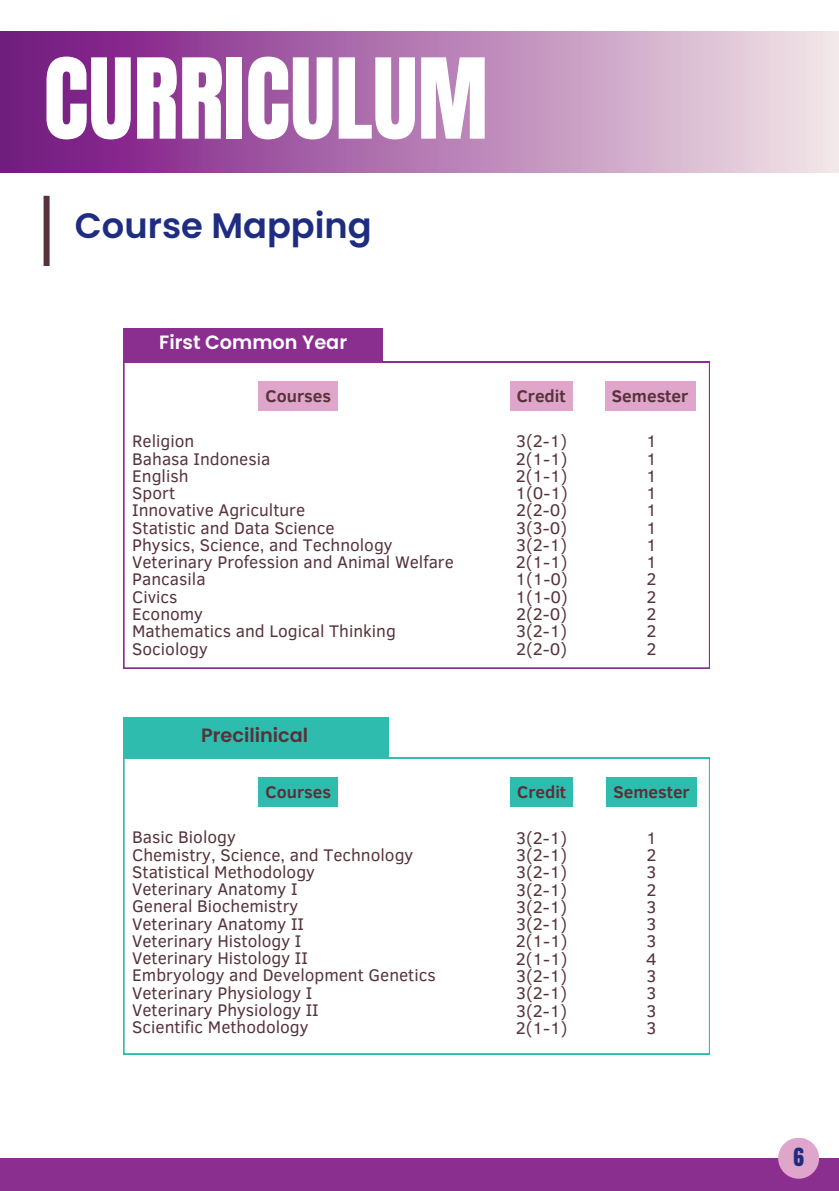
<style>
.page{position:relative;width:839px;height:1191px;background:#fff}
.page>*{position:absolute;margin:0;border:0;box-sizing:border-box;transform-origin:0 0}
.t1{font:94.6px "Anton";color:#fff}
.t2{font:600 35.2px "Poppins";color:#1f2d81}
.t3{font:21.2px "Anton";color:#1f2d81}
.t4{font:600 19.2px "Poppins";color:#fff}
.t5{font:600 19.2px "Poppins";color:#56333a}
.t6{font:17.2px "Clear Sans";color:#56333a}
.t7{font:700 17.2px "Clear Sans";color:#56333a}
</style>
<div class="page">
<div style="left:0;top:1158px;width:838px;height:33px;background:#8a2e90"></div>
<div style="left:0;top:32px;width:838px;height:140px;background:linear-gradient(to right,#74107e,#f3e4e7)"></div>
<div style="left:44px;top:196px;width:6px;height:70px;background:#56333a"></div>
<div style="left:778px;top:1138px;width:41px;height:41px;background:#dfa5ca;border-radius:50%"></div>
<div style="left:123px;top:328px;width:260px;height:34px;background:#8a2e90"></div>
<svg style="left:123px;top:362px;width:587px;height:307px"></svg>
<div style="left:258px;top:381px;width:80px;height:30px;background:#dfa5ca"></div>
<div style="left:509px;top:381px;width:63px;height:30px;background:#dfa5ca"></div>
<div style="left:605px;top:381px;width:90px;height:30px;background:#dfa5ca"></div>
<div style="left:123px;top:717px;width:266px;height:40px;background:#2ebcae"></div>
<svg style="left:123px;top:757px;width:587px;height:297px"></svg>
<div style="left:258px;top:777px;width:80px;height:30px;background:#2ebcae"></div>
<div style="left:510px;top:777px;width:63px;height:30px;background:#2ebcae"></div>
<div style="left:606px;top:777px;width:90px;height:30px;background:#2ebcae"></div>
<h1 class="t1" style="left:44px;top:31px;width:446px">CURRICULUM</h1>
<h2 class="t2" style="left:75px;top:201px;width:298px">Course Mapping</h2>
<h4 class="t4" style="left:159px;top:329px;width:189px">First Common Year</h4>
<p class="t7" style="left:265px;top:383px;width:67px">Courses</p>
<p class="t7" style="left:516px;top:383px;width:51px">Credit</p>
<p class="t7" style="left:612px;top:383px;width:78px">Semester</p>
<p class="t6" style="left:516px;top:429px;width:53px">3(2-1)</p>
<p class="t6" style="left:515px;top:446px;width:53px">2(1-1)</p>
<p class="t6" style="left:515px;top:463px;width:53px">2(1-1)</p>
<p class="t6" style="left:515px;top:481px;width:54px">1(0-1)</p>
<p class="t6" style="left:516px;top:498px;width:53px">2(2-0)</p>
<p class="t6" style="left:516px;top:515px;width:53px">3(3-0)</p>
<p class="t6" style="left:516px;top:532px;width:53px">3(2-1)</p>
<p class="t6" style="left:515px;top:550px;width:53px">2(1-1)</p>
<p class="t6" style="left:515px;top:567px;width:54px">1(1-0)</p>
<p class="t6" style="left:515px;top:584px;width:54px">1(1-0)</p>
<p class="t6" style="left:516px;top:602px;width:53px">2(2-0)</p>
<h4 class="t6" style="left:516px;top:619px;width:53px">3(2-1)</h4>
<p class="t6" style="left:516px;top:636px;width:53px">2(2-0)</p>
<h4 class="t6" style="left:132px;top:429px;width:64px">Religion</h4>
<p class="t6" style="left:132px;top:446px;width:140px">Bahasa Indonesia</p>
<p class="t6" style="left:132px;top:463px;width:58px">English</p>
<p class="t6" style="left:132px;top:481px;width:44px">Sport</p>
<p class="t6" style="left:132px;top:498px;width:174px">Innovative Agriculture</p>
<p class="t6" style="left:132px;top:515px;width:204px">Statistic and Data Science</p>
<p class="t6" style="left:132px;top:532px;width:262px">Physics, Science, and Technology</p>
<p class="t6" style="left:132px;top:550px;width:323px">Veterinary Profession and Animal Welfare</p>
<p class="t6" style="left:132px;top:567px;width:75px">Pancasila</p>
<p class="t6" style="left:132px;top:584px;width:47px">Civics</p>
<p class="t6" style="left:132px;top:602px;width:72px">Economy</p>
<p class="t6" style="left:132px;top:619px;width:265px">Mathematics and Logical Thinking</p>
<p class="t6" style="left:132px;top:636px;width:77px">Sociology</p>
<p class="t6" style="left:646px;top:429px;width:12px">1</p>
<p class="t6" style="left:646px;top:446px;width:12px">1</p>
<p class="t6" style="left:646px;top:463px;width:12px">1</p>
<p class="t6" style="left:646px;top:481px;width:12px">1</p>
<p class="t6" style="left:646px;top:498px;width:12px">1</p>
<p class="t6" style="left:646px;top:515px;width:12px">1</p>
<p class="t6" style="left:646px;top:532px;width:12px">1</p>
<p class="t6" style="left:646px;top:550px;width:12px">1</p>
<p class="t6" style="left:646px;top:567px;width:12px">2</p>
<p class="t6" style="left:646px;top:584px;width:12px">2</p>
<p class="t6" style="left:646px;top:602px;width:12px">2</p>
<p class="t6" style="left:646px;top:619px;width:12px">2</p>
<h3 class="t6" style="left:646px;top:636px;width:12px">2</h3>
<h4 class="t5" style="left:201px;top:721px;width:109px">Precilinical</h4>
<p class="t7" style="left:265px;top:779px;width:67px">Courses</p>
<p class="t7" style="left:517px;top:779px;width:51px">Credit</p>
<p class="t7" style="left:613px;top:779px;width:78px">Semester</p>
<p class="t6" style="left:516px;top:825px;width:53px">3(2-1)</p>
<p class="t6" style="left:516px;top:843px;width:53px">3(2-1)</p>
<p class="t6" style="left:516px;top:860px;width:53px">3(2-1)</p>
<p class="t6" style="left:516px;top:877px;width:53px">3(2-1)</p>
<p class="t6" style="left:516px;top:894px;width:53px">3(2-1)</p>
<p class="t6" style="left:516px;top:912px;width:53px">3(2-1)</p>
<p class="t6" style="left:515px;top:929px;width:53px">2(1-1)</p>
<p class="t6" style="left:515px;top:946px;width:53px">2(1-1)</p>
<p class="t6" style="left:516px;top:963px;width:53px">3(2-1)</p>
<p class="t6" style="left:516px;top:981px;width:53px">3(2-1)</p>
<h4 class="t6" style="left:516px;top:998px;width:53px">3(2-1)</h4>
<p class="t6" style="left:515px;top:1015px;width:53px">2(1-1)</p>
<h4 class="t6" style="left:132px;top:825px;width:105px">Basic Biology</h4>
<p class="t6" style="left:132px;top:842px;width:282px">Chemistry, Science, and Technology</p>
<p class="t6" style="left:132px;top:859px;width:184px">Statistical Methodology</p>
<p class="t6" style="left:132px;top:877px;width:167px">Veterinary Anatomy I</p>
<p class="t6" style="left:132px;top:894px;width:168px">General Biochemistry</p>
<p class="t6" style="left:132px;top:911px;width:173px">Veterinary Anatomy II</p>
<p class="t6" style="left:132px;top:928px;width:171px">Veterinary Histology I</p>
<p class="t6" style="left:132px;top:946px;width:177px">Veterinary Histology II</p>
<p class="t6" style="left:132px;top:963px;width:305px">Embryology and Development Genetics</p>
<p class="t6" style="left:132px;top:980px;width:181px">Veterinary Physiology I</p>
<p class="t6" style="left:132px;top:997px;width:188px">Veterinary Physiology II</p>
<p class="t6" style="left:132px;top:1015px;width:178px">Scientific Methodology</p>
<p class="t6" style="left:646px;top:825px;width:12px">1</p>
<p class="t6" style="left:646px;top:843px;width:12px">2</p>
<p class="t6" style="left:646px;top:860px;width:12px">3</p>
<p class="t6" style="left:646px;top:877px;width:12px">2</p>
<p class="t6" style="left:646px;top:894px;width:12px">3</p>
<p class="t6" style="left:646px;top:912px;width:12px">3</p>
<p class="t6" style="left:646px;top:929px;width:12px">3</p>
<p class="t6" style="left:646px;top:946px;width:12px">4</p>
<p class="t6" style="left:646px;top:963px;width:12px">3</p>
<p class="t6" style="left:646px;top:981px;width:12px">3</p>
<p class="t6" style="left:646px;top:998px;width:12px">3</p>
<p class="t6" style="left:646px;top:1015px;width:12px">3</p>
<h3 class="t3" style="left:793px;top:1142px;width:12px">6</h3>
</div>
